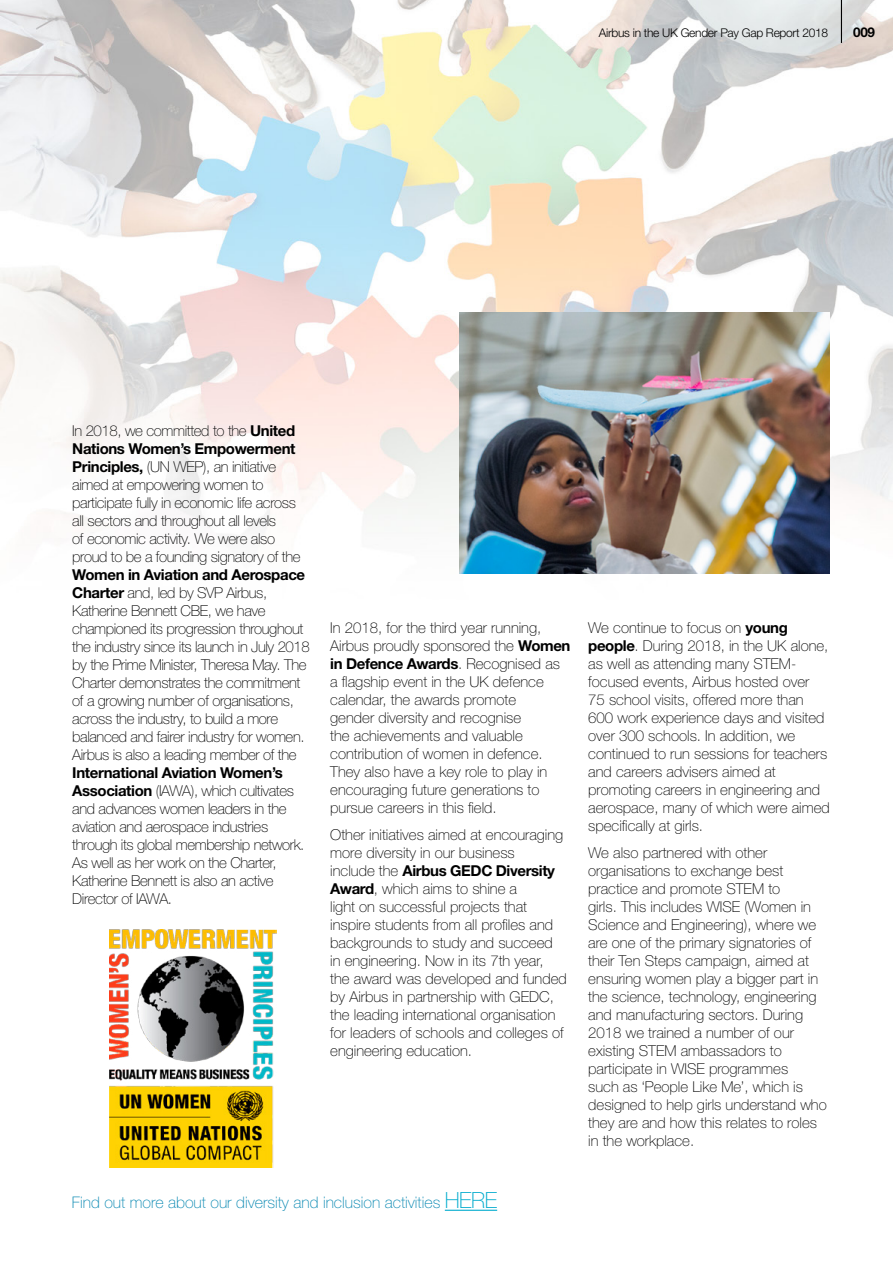
<style>
.page{position:relative;width:893px;height:1263px;background:#fff}
.page>*{position:absolute;margin:0;border:0;box-sizing:border-box;transform-origin:0 0}
.t1{font:100 15.9px "Helvetica Neue LT Std";color:#0085b0}
.t2{font:100 15px/18px "Helvetica Neue LT Std";color:#000}
.t3{font:100 15px/18px "Helvetica Neue LT Std";letter-spacing:-.025em;color:#000}
.t4{font:700 13.5px "Helvetica Neue LT Std";color:#000}
.t5{font:300 12px "Helvetica Neue LT Std";letter-spacing:-.025em;color:#000}
.s1{font-weight:700}
.s2{font-size:22.35px;color:#00abcd}
</style>
<div class="page">
<img style="left:0;top:0;width:893px;height:1211px">
<hr style="left:841px;top:0;width:1px;height:43px;background:#000">
<img style="left:109px;top:929px;width:167px;height:239px">
<hr style="left:445px;top:1210px;width:52px;height:1px;background:#00abcd">
<img style="left:459px;top:313px;width:371px;height:260px">
<p class="t5" style="left:599px;top:25px;width:231px">Airbus in the UK Gender Pay Gap Report 2018</p>
<p class="t4" style="left:853px;top:23px;width:23px">009</p>
<p class="t3" style="left:72px;top:422px;width:230px">In 2018, we committed to the <span class="s1">United Nations Women’s Empowerment Principles,</span> (UN WEP), an initiative aimed at empowering women to participate fully in economic life across all sectors and throughout all levels<br>of economic activity. We were also proud to be a founding signatory of the</p>
<p class="t3" style="left:72px;top:566px;width:239px"><span class="s1">Women in Aviation and Aerospace Charter</span> and, led by SVP Airbus, Katherine Bennett CBE, we have championed its progression throughout the industry since its launch in July 2018 by the Prime Minister, Theresa May. The Charter demonstrates the commitment of a growing number of organisations, across the industry, to build a more balanced and fairer industry for women.<br>Airbus is also a leading member of the</p>
<p class="t3" style="left:72px;top:764px;width:234px"><span class="s1">International Aviation Women’s Association</span> (IAWA), which cultivates and advances women leaders in the aviation and aerospace industries through its global membership network.<br>As well as her work on the Charter, Katherine Bennett is also an active Director of IAWA.</p>
<p class="t2" style="left:330px;top:619px;width:242px">In 2018, for the third year running,<br>Airbus proudly sponsored the <span class="s1">Women in Defence Awards</span>. Recognised as a flagship event in the UK defence calendar, the awards promote<br>gender diversity and recognise<br>the achievements and valuable contribution of women in defence.<br>They also have a key role to play in encouraging future generations to pursue careers in this field.</p>
<p class="t2" style="left:330px;top:826px;width:238px">Other initiatives aimed at encouraging more diversity in our business<br>include the <span class="s1">Airbus GEDC Diversity Award</span>, which aims to shine a<br>light on successful projects that inspire students from all profiles and backgrounds to study and succeed in engineering. Now in its 7th year, the award was developed and funded by Airbus in partnership with GEDC, the leading international organisation for leaders of schools and colleges of engineering education.</p>
<p class="t1" style="left:72px;top:1193px;width:427px">Find out more about our diversity and inclusion activities <span class="s2">HERE</span></p>
<p class="t2" style="left:588px;top:619px;width:243px">We continue to focus on <span class="s1">young people</span>. During 2018, in the UK alone, as well as attending many STEM&shy;focused events, Airbus hosted over 75 school visits, offered more than 600 work experience days and visited over 300 schools. In addition, we continued to run sessions for teachers and careers advisers aimed at promoting careers in engineering and aerospace, many of which were aimed specifically at girls.</p>
<p class="t2" style="left:588px;top:844px;width:240px">We also partnered with other organisations to exchange best practice and promote STEM to<br>girls. This includes WISE (Women in<br>Science and Engineering), where we are one of the primary signatories of their Ten Steps campaign, aimed at ensuring women play a bigger part in the science, technology, engineering and manufacturing sectors. During<br>2018 we trained a number of our existing STEM ambassadors to participate in WISE programmes<br>such as ‘People Like Me’, which is designed to help girls understand who they are and how this relates to roles in the workplace.</p>
</div>
